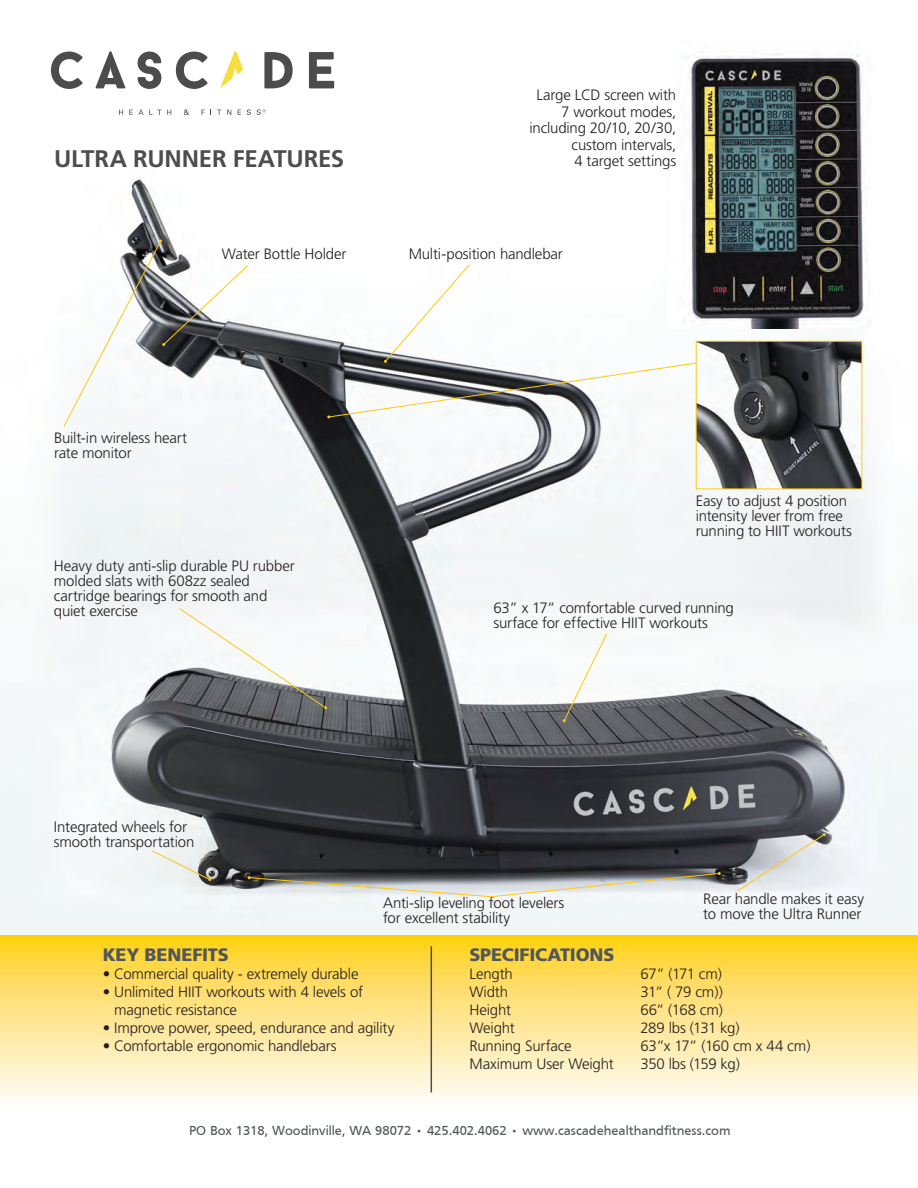
<style>
.page{position:relative;width:918px;height:1188px;background:#fff}
.page>*{position:absolute;margin:0;border:0;box-sizing:border-box;transform-origin:0 0}
.t1{font:700 24px "Frutiger";letter-spacing:-.01em;color:#4d4d4e}
.t2{font:900 18px "Frutiger";letter-spacing:-.005em;color:#535759}
.t3{font:300 15px/15px "Frutiger";letter-spacing:-.01em;color:#231f20}
.t4{font:300 15px "Frutiger";letter-spacing:-.03em;color:#231f20}
.t5{font:13.5px "Frutiger";color:#535759}
</style>
<div class="page">
<img style="left:0;top:179px;width:918px;height:756px">
<svg style="left:152px;top:850px;width:59px;height:31px;background:#d6d7d0"></svg>
<svg style="left:563px;top:633px;width:45px;height:89px"></svg>
<svg style="left:179px;top:608px;width:148px;height:101px"></svg>
<svg style="left:737px;top:833px;width:89px;height:59px;background:#bcbec0"></svg>
<svg style="left:0;top:935px;width:918px;height:166px;background:#fee58b"></svg>
<hr style="left:431px;top:947px;width:1px;height:145px;background:#4d4d4e">
<img style="left:667px;top:53px;width:206px;height:275px">
<svg style="left:119px;top:110px;width:4px;height:5px"></svg>
<svg style="left:129px;top:110px;width:42px;height:5px"></svg>
<svg style="left:184px;top:109px;width:5px;height:6px"></svg>
<svg style="left:201px;top:110px;width:10px;height:5px"></svg>
<svg style="left:217px;top:110px;width:4px;height:5px"></svg>
<svg style="left:227px;top:110px;width:4px;height:5px"></svg>
<svg style="left:238px;top:110px;width:3px;height:5px"></svg>
<svg style="left:247px;top:109px;width:4px;height:6px"></svg>
<svg style="left:257px;top:109px;width:9px;height:6px"></svg>
<svg style="left:51px;top:52px;width:32px;height:37px"></svg>
<svg style="left:95px;top:51px;width:30px;height:37px"></svg>
<svg style="left:138px;top:52px;width:23px;height:37px"></svg>
<svg style="left:176px;top:52px;width:32px;height:37px"></svg>
<svg style="left:264px;top:52px;width:29px;height:36px"></svg>
<svg style="left:309px;top:52px;width:25px;height:36px"></svg>
<svg style="left:220px;top:51px;width:23px;height:37px"></svg>
<img style="left:0;top:33px;width:1px;height:651px">
<svg style="left:248px;top:872px;width:473px;height:26px;background:#adafab"></svg>
<img style="left:698px;top:343px;width:162px;height:144px">
<div style="left:696px;top:341px;width:166px;height:148px;border:1px solid #fec90f"></div>
<svg style="left:327px;top:264px;width:369px;height:154px"></svg>
<svg style="left:63px;top:239px;width:185px;height:188px"></svg>
<h1 class="t1" style="left:54px;top:145px;width:292px">ULTRA RUNNER FEATURES</h1>
<p class="t3" style="left:222px;top:247px;width:126px">Water Bottle Holder</p>
<p class="t3" style="left:530px;top:87px;width:148px;line-height:16.5px;text-align:right">Large LCD screen with<br>7 workout modes, including 20/10, 20/30, custom intervals,<br>4 target settings</p>
<p class="t3" style="left:409px;top:247px;width:156px">Multi-position handlebar</p>
<p class="t3" style="left:54px;top:431px;width:135px">Built-in wireless heart rate monitor</p>
<p class="t3" style="left:54px;top:558px;width:242px">Heavy duty anti-slip durable PU rubber molded slats with 608zz sealed cartridge bearings for smooth and quiet exercise</p>
<p class="t3" style="left:696px;top:493px;width:158px">Easy to adjust 4 position intensity lever from free running to HIIT workouts</p>
<p class="t3" style="left:494px;top:600px;width:242px">63” x 17” comfortable curved running surface for effective HIIT workouts</p>
<p class="t3" style="left:54px;top:819px;width:142px">Integrated wheels for smooth transportation</p>
<p class="t3" style="left:383px;top:896px;width:183px">Anti-slip leveling foot levelers for excellent stability</p>
<p class="t3" style="left:703px;top:892px;width:162px">Rear handle makes it easy to move the Ultra Runner</p>
<p class="t2" style="left:103px;top:944px;width:128px">KEY BENEFITS</p>
<p class="t3" style="left:103px;top:967px;width:257px">• Commercial quality - extremely durable</p>
<p class="t3" style="left:114px;top:983px;width:250px;line-height:18px;text-indent:-11px">• Unlimited HIIT workouts with 4 levels of magnetic resistance</p>
<p class="t3" style="left:103px;top:1021px;width:293px">• Improve power, speed, endurance and agility</p>
<p class="t3" style="left:103px;top:1039px;width:235px">• Comfortable ergonomic handlebars</p>
<p class="t2" style="left:469px;top:944px;width:147px">SPECIFICATIONS</p>
<p class="t3" style="left:469px;top:967px;width:45px">Length</p>
<p class="t3" style="left:640px;top:967px;width:83px">67” (171 cm)</p>
<p class="t3" style="left:469px;top:985px;width:40px">Width</p>
<p class="t3" style="left:640px;top:985px;width:84px">31” ( 79 cm))</p>
<p class="t3" style="left:469px;top:1003px;width:43px">Height</p>
<p class="t3" style="left:640px;top:1003px;width:84px">66” (168 cm)</p>
<p class="t3" style="left:469px;top:1021px;width:47px">Weight</p>
<p class="t4" style="left:640px;top:1019px;width:101px">289 lbs (131 kg)</p>
<p class="t3" style="left:469px;top:1039px;width:104px">Running Surface</p>
<p class="t3" style="left:640px;top:1039px;width:172px">63”x 17” (160 cm x 44 cm)</p>
<p class="t3" style="left:469px;top:1057px;width:146px">Maximum User Weight</p>
<p class="t3" style="left:640px;top:1057px;width:101px">350 lbs (159 kg)</p>
<p class="t5" style="left:189px;top:1123px;width:543px">PO Box 1318, Woodinville, WA 98072 • 425.402.4062 • www.cascadehealthandfitness.com</p>
</div>
